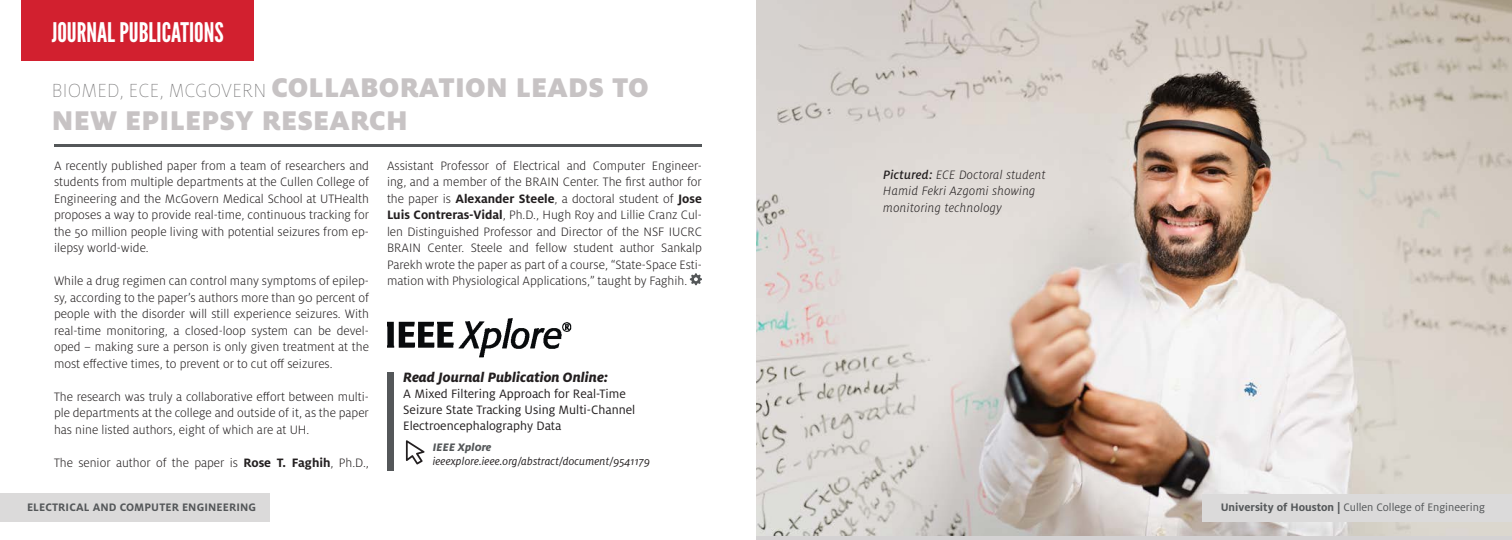
<style>
.page{position:relative;width:1512px;height:540px;background:#fff}
.page>*{position:absolute;margin:0;border:0;box-sizing:border-box;transform-origin:0 0}
.t1{font:900 30px/33px "Milo OT";letter-spacing:.01em;color:#c7c3c4}
.t2{font:27px "League Gothic";color:#fff}
.t3{font:italic 800 15px "Milo OT";color:#231f20}
.t4{font:300 13.5px/16.5px "Milo OT";color:#231f20;text-align:justify}
.t5{font:13.5px/16.2px "Milo OT";color:#231f20}
.t6{font:italic 300 13.5px "Milo OT";letter-spacing:.02em;color:#231f20}
.t7{font:12px "Milo OT";color:#545759}
.t8{font:italic 12px "Milo OT";letter-spacing:.01em;color:#231f20}
.t9{font:700 12px "Milo OT";letter-spacing:.01em;color:#545759}
.t10{font:italic 800 12px "Milo OT";letter-spacing:.005em;color:#545759}
.s1{font-weight:100;font-size:21px;color:#6f6e6f}
.s2{font-weight:700}
.s3{font-weight:500}
</style>
<div class="page">
<div style="left:22px;top:0;width:232px;height:60px;background:#d2202f"></div>
<hr style="left:54px;top:144px;width:648px;height:2px;background:#545759">
<svg style="left:690px;top:273px;width:12px;height:12px"></svg>
<img style="left:756px;top:0;width:756px;height:536px">
<div style="left:1203px;top:494px;width:309px;height:27px;background:#dbdada"></div>
<svg style="left:406px;top:440px;width:19px;height:24px"></svg>
<div style="left:387px;top:373px;width:7px;height:98px;background:#545759"></div>
<img style="left:387px;top:318px;width:185px;height:40px">
<div style="left:0;top:494px;width:270px;height:28px;background:#dbdada"></div>
<p class="t2" style="left:52px;top:16px;width:173px">JOURNAL PUBLICATIONS</p>
<p class="t1" style="left:52px;top:71px;width:598px"><span class="s1">BIOMED, ECE, MCGOVERN</span> COLLABORATION LEADS TO<br>NEW EPILEPSY RESEARCH</p>
<p class="t4" style="left:387px;top:157px;width:317px">Assistant Professor of Electrical and Computer Engineer&shy;ing, and a member of the BRAIN Center. The first author for the paper is <span class="s2">Alexander Steele</span>, a doctoral student of <span class="s2">Jose Luis Contreras-Vidal</span>, Ph.D., Hugh Roy and Lillie Cranz Cul&shy;len Distinguished Professor and Director of the NSF IUCRC BRAIN Center. Steele and fellow student author Sankalp Parekh wrote the paper as part of a course, “State-Space Esti&shy;mation with Physiological Applications,” taught by Faghih.</p>
<p class="t4" style="left:54px;top:157px;width:317px">A recently published paper from a team of researchers and students from multiple departments at the Cullen College of Engineering and the McGovern Medical School at UTHealth proposes a way to provide real-time, continuous tracking for the 50 million people living with potential seizures from ep&shy;ilepsy world-wide.</p>
<p class="t4" style="left:54px;top:273px;width:316px">While a drug regimen can control many symptoms of epilep&shy;sy, according to the paper’s authors more than 90 percent of people with the disorder will still experience seizures. With real-time monitoring, a closed-loop system can be devel&shy;oped – making sure a person is only given treatment at the most effective times, to prevent or to cut off seizures.</p>
<p class="t4" style="left:54px;top:388px;width:316px">The research was truly a collaborative effort between multi&shy;ple departments at the college and outside of it, as the paper has nine listed authors, eight of which are at UH.</p>
<p class="t4" style="left:54px;top:454px;width:316px">The senior author of the paper is <span class="s2">Rose T. Faghih</span>, Ph.D.,</p>
<p class="t3" style="left:403px;top:368px;width:207px">Read Journal Publication Online:</p>
<p class="t5" style="left:403px;top:386px;width:234px">A Mixed Filtering Approach for Real-Time<br>Seizure State Tracking Using Multi-Channel<br>Electroencephalography Data</p>
<p class="t10" style="left:433px;top:440px;width:60px">IEEE XplOre</p>
<p class="t8" style="left:433px;top:455px;width:219px">ieeexplore.ieee.org/abstract/document/9541179</p>
<p class="t9" style="left:27px;top:500px;width:231px">ELECTRICAL AND COMPUTER ENGINEERING</p>
<p class="t6" style="left:883px;top:167px;width:164px"><span class="s3">Pictured:</span> ECE Doctoral student</p>
<p class="t6" style="left:883px;top:184px;width:154px">Hamid Fekri Azgomi showing</p>
<p class="t6" style="left:883px;top:200px;width:120px">monitoring technology</p>
<p class="t7" style="left:1221px;top:501px;width:266px"><span class="s2">University of Houston |</span> Cullen College of Engineering</p>
</div>
